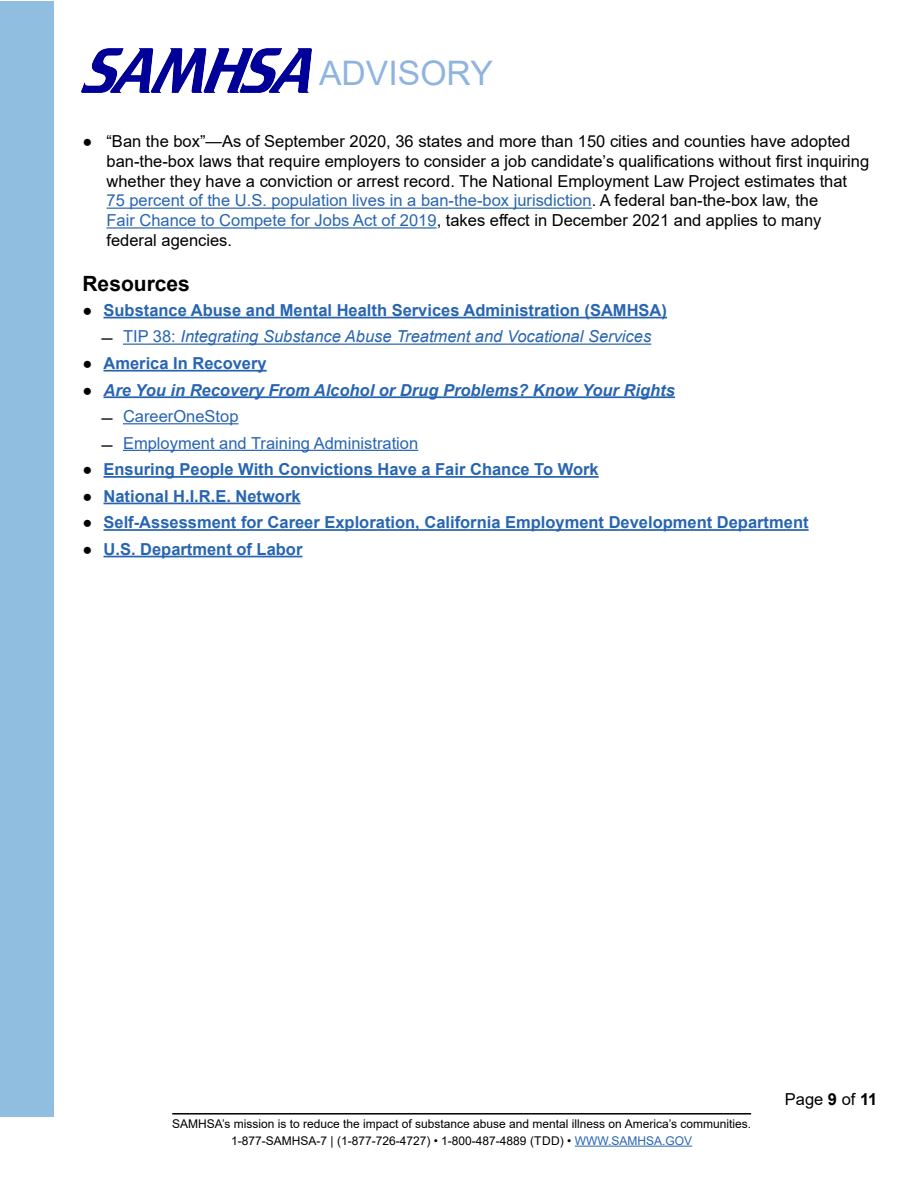
<style>
.page{position:relative;width:918px;height:1188px;background:#fff}
.page>*{position:absolute;margin:0;border:0;box-sizing:border-box;transform-origin:0 0}
.t1{font:33.75px "Arial";color:#90b4e0}
.head_1{font:700 21px "Arial";color:#000}
.t2{font:16.5px/19.8px "Arial";color:#000}
.t3{font:700 16.5px "Arial";color:#2865b1}
.t4{font:italic 16.5px "Arial";color:#2865b1}
.t5{font:italic 700 16.5px "Arial";color:#2865b1}
.t6{font:16.5px "Arial";color:#2865b1}
.t7{font:12px/16.8px "Arial";color:#000;text-align:center}
.s1{font-weight:700}
.s2{color:#2865b1}
.s3{color:#000}
.s4{font-style:normal;color:#000}
.s5{font-style:normal}
</style>
<div class="page">
<div style="left:0;top:2px;width:54px;height:1115px;background:#90bee0"></div>
<img style="left:82px;top:49px;width:229px;height:44px">
<hr style="left:172px;top:1113px;width:579px;height:2px;background:#000">
<hr style="left:575px;top:1146px;width:117px;height:1px;background:#2865b1">
<hr style="left:106px;top:208px;width:486px;height:1px;background:#2865b1">
<hr style="left:106px;top:227px;width:331px;height:2px;background:#2865b1">
<hr style="left:104px;top:317px;width:563px;height:1px;background:#2865b1">
<hr style="left:123px;top:344px;width:528px;height:1px;background:#2865b1">
<hr style="left:104px;top:370px;width:163px;height:2px;background:#2865b1">
<hr style="left:104px;top:396px;width:571px;height:2px;background:#2865b1">
<hr style="left:123px;top:423px;width:116px;height:1px;background:#2865b1">
<hr style="left:123px;top:450px;width:295px;height:1px;background:#2865b1">
<hr style="left:104px;top:476px;width:495px;height:2px;background:#2865b1">
<hr style="left:104px;top:503px;width:197px;height:1px;background:#2865b1">
<hr style="left:104px;top:529px;width:705px;height:2px;background:#2865b1">
<hr style="left:104px;top:556px;width:198px;height:1px;background:#2865b1">
<h1 class="t1" style="left:319px;top:50px;width:175px">ADVISORY</h1>
<p class="t2" style="left:106px;top:131px;width:764px;text-indent:-24px"><span class="s1">●</span> “Ban the box”—As of September 2020, 36 states and more than 150 cities and counties have adopted ban-the-box laws that require employers to consider a job candidate’s qualifications without first inquiring whether they have a conviction or arrest record. The National Employment Law Project estimates that <span class="s2">75 percent of the U.S. population lives in a ban-the-box jurisdiction</span>. A federal ban-the-box law, the<br><span class="s2">Fair Chance to Compete for Jobs Act of 2019</span>, takes effect in December 2021 and applies to many federal agencies.</p>
<p class="head_1" style="left:82px;top:269px;width:109px">Resources</p>
<p class="t3" style="left:82px;top:298px;width:586px"><span class="s3">●</span> Substance Abuse and Mental Health Services Administration (SAMHSA)</p>
<p class="t4" style="left:102px;top:326px;width:551px"><span class="s4">̛</span> <span class="s5">TIP 38:</span> Integrating Substance Abuse Treatment and Vocational Services</p>
<p class="t3" style="left:82px;top:352px;width:186px"><span class="s3">●</span> America In Recovery</p>
<p class="t5" style="left:82px;top:379px;width:594px"><span class="s4">●</span> Are You in Recovery From Alcohol or Drug Problems? Know Your Rights</p>
<p class="t6" style="left:102px;top:405px;width:138px"><span class="s3">̛</span> CareerOneStop</p>
<p class="t6" style="left:102px;top:431px;width:318px"><span class="s3">̛</span> Employment and Training Administration</p>
<p class="t3" style="left:82px;top:458px;width:518px"><span class="s3">●</span> Ensuring People With Convictions Have a Fair Chance To Work</p>
<p class="t3" style="left:82px;top:484px;width:220px"><span class="s3">●</span> National H.I.R.E. Network</p>
<p class="t3" style="left:82px;top:511px;width:728px"><span class="s3">●</span> Self-Assessment for Career Exploration, California Employment Development Department</p>
<p class="t3" style="left:82px;top:537px;width:221px"><span class="s3">●</span> U.S. Department of Labor</p>
<p class="t7" style="left:172px;top:1115px;width:580px">SAMHSA’s mission is to reduce the impact of substance abuse and mental illness on America’s communities.<br>1-877-SAMHSA-7 | (1-877-726-4727) • 1-800-487-4889 (TDD) • <span class="s2">WWW.SAMHSA.GOV</span></p>
<p class="t2" style="left:785px;top:1089px;width:94px">Page <span class="s1">9</span> of <span class="s1">11</span></p>
</div>
